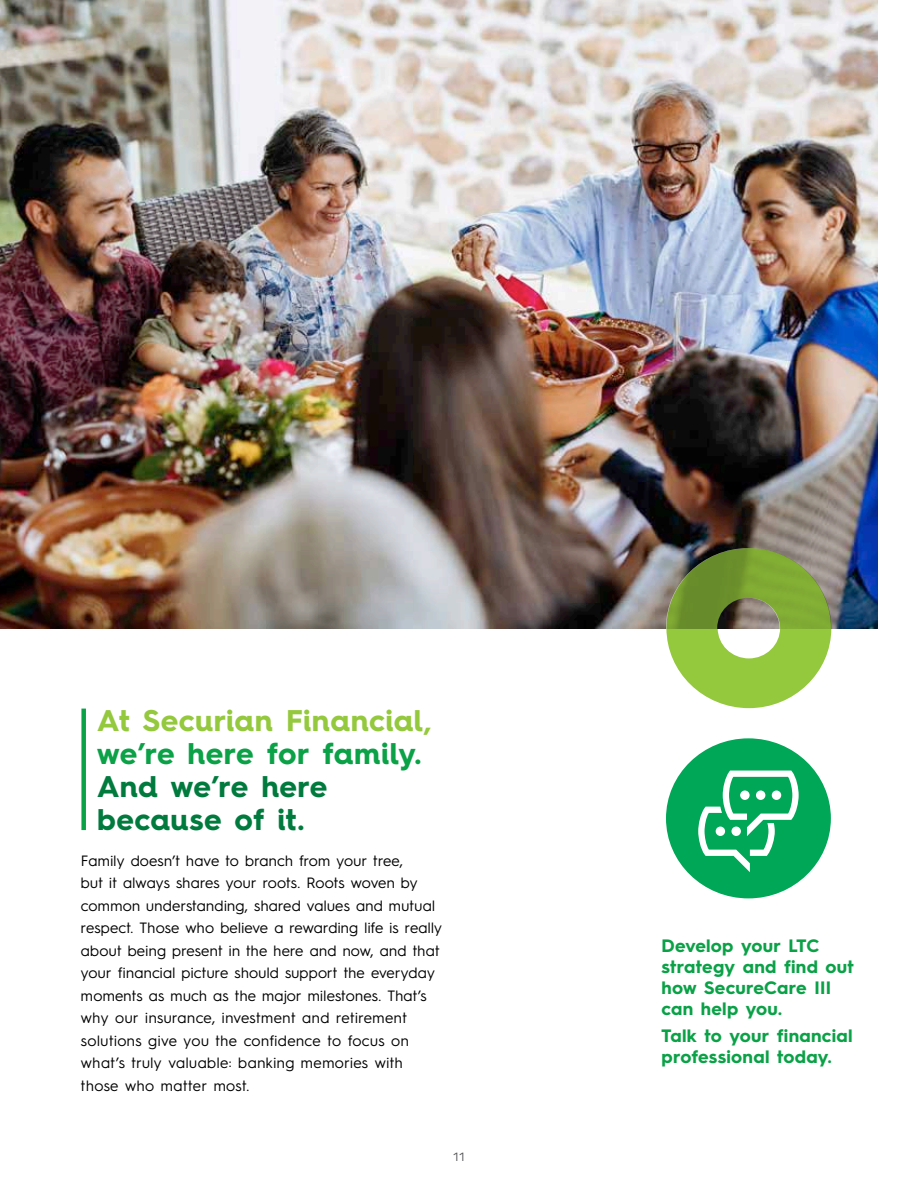
<style>
.page{position:relative;width:918px;height:1188px;background:#fff}
.page>*{position:absolute;margin:0;border:0;box-sizing:border-box;transform-origin:0 0}
.t1{font:700 30px/33px "Hurme Geometric Sans 4";letter-spacing:.01em;color:#017a3e}
.t2{font:700 30px "Hurme Geometric Sans 4";letter-spacing:.01em;color:#94c83d}
.t3{font:700 30px "Hurme Geometric Sans 4";letter-spacing:.01em;color:#0aa147}
.t4{font:700 18px/21px "Hurme Geometric Sans 3";letter-spacing:.015em;color:#0aa147}
.t5{font:15px/22.5px "Hurme Geometric Sans 4";letter-spacing:.02em;color:#000}
.t6{font:12px "Hurme Geometric Sans 3";color:#58585a}
</style>
<div class="page">
<img style="left:0;top:0;width:878px;height:628px">
<div style="left:81px;top:709px;width:5px;height:121px;background:#0aa147"></div>
<div style="left:666px;top:738px;width:165px;height:160px;background:#00a756;border-radius:50%"></div>
<svg style="left:666px;top:548px;width:165px;height:160px"></svg>
<svg style="left:698px;top:771px;width:101px;height:101px"></svg>
<h1 class="t2" style="left:97px;top:699px;width:336px">At Securian Financial,</h1>
<h1 class="t3" style="left:97px;top:732px;width:326px">we’re here for family.</h1>
<h1 class="t1" style="left:97px;top:769px;width:232px">And we’re here because of it.</h1>
<p class="t5" style="left:81px;top:849px;width:363px">Family doesn’t have to branch from your tree,<br>but it always shares your roots. Roots woven by common understanding, shared values and mutual respect. Those who believe a rewarding life is really about being present in the here and now, and that your financial picture should support the everyday moments as much as the major milestones. That’s why our insurance, investment and retirement solutions give you the confidence to focus on what’s truly valuable: banking memories with those who matter most.</p>
<p class="t6" style="left:453px;top:1148px;width:14px">11</p>
<p class="t4" style="left:662px;top:934px;width:194px">Develop your LTC strategy and find out how SecureCare III can help you.</p>
<p class="t4" style="left:662px;top:1025px;width:193px">Talk to your financial professional today.</p>
</div>
